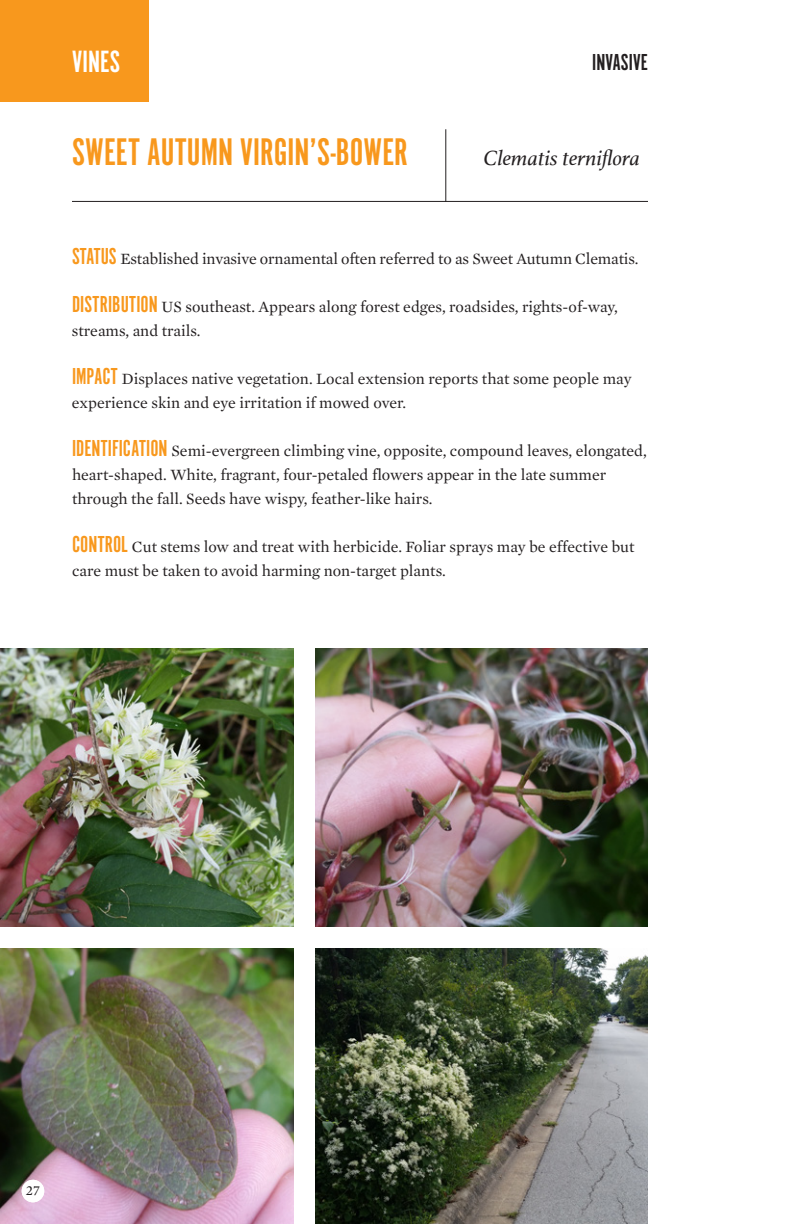
<style>
.page{position:relative;width:792px;height:1224px;background:#fff}
.page>*{position:absolute;margin:0;border:0;box-sizing:border-box;transform-origin:0 0}
.t1{font:40px "Alternate Got No 1 D";color:#f8981d}
.t2{font:32px "Alternate Got No 1 D";letter-spacing:.005em;color:#fff}
.t3{font:24px "Alternate Got No 1 D";color:#231f20}
.t4{font:italic 22px "Athelas";color:#231f20}
.t5{font:16px/24px "Mercury Text G1";color:#231f20}
.t6{font:14px "Mercury Text G1";color:#231f20}
.s1{font-family:"Alternate Got No 1 D";font-size:24px;color:#f8981d}
</style>
<div class="page">
<div style="left:0;top:0;width:149px;height:102px;background:#f8981d"></div>
<img style="left:0;top:648px;width:294px;height:576px">
<img style="left:315px;top:648px;width:333px;height:576px">
<div style="left:0;top:927px;width:648px;height:20px;background:#fff"></div>
<hr style="left:72px;top:201px;width:576px;height:1px;background:#231f20">
<hr style="left:445px;top:129px;width:1px;height:73px;background:#231f20">
<div style="left:22px;top:1180px;width:22px;height:22px;background:#fff;border-radius:50%"></div>
<h2 class="t2" style="left:72px;top:45px;width:50px">VINES</h2>
<h3 class="t3" style="left:592px;top:49px;width:57px">INVASIVE</h3>
<h1 class="t1" style="left:72px;top:131px;width:338px">SWEET AUTUMN VIRGIN’S-BOWER</h1>
<h3 class="t4" style="left:484px;top:141px;width:158px">Clematis terniflora</h3>
<p class="t5" style="left:72px;top:247px;width:568px"><span class="s1">STATUS</span> Established invasive ornamental often referred to as Sweet Autumn Clematis.</p>
<p class="t5" style="left:72px;top:295px;width:547px"><span class="s1">DISTRIBUTION</span> US southeast. Appears along forest edges, roadsides, rights-of-way, streams, and trails.</p>
<p class="t5" style="left:72px;top:367px;width:561px"><span class="s1">IMPACT</span> Displaces native vegetation. Local extension reports that some people may experience skin and eye irritation if mowed over.</p>
<p class="t5" style="left:72px;top:439px;width:576px"><span class="s1">IDENTIFICATION</span> Semi-evergreen climbing vine, opposite, compound leaves, elongated, heart-shaped. White, fragrant, four-petaled flowers appear in the late summer through the fall. Seeds have wispy, feather-like hairs.</p>
<p class="t5" style="left:72px;top:535px;width:564px"><span class="s1">CONTROL</span> Cut stems low and treat with herbicide. Foliar sprays may be effective but care must be taken to avoid harming non-target plants.</p>
<p class="t6" style="left:26px;top:1183px;width:16px">27</p>
</div>
